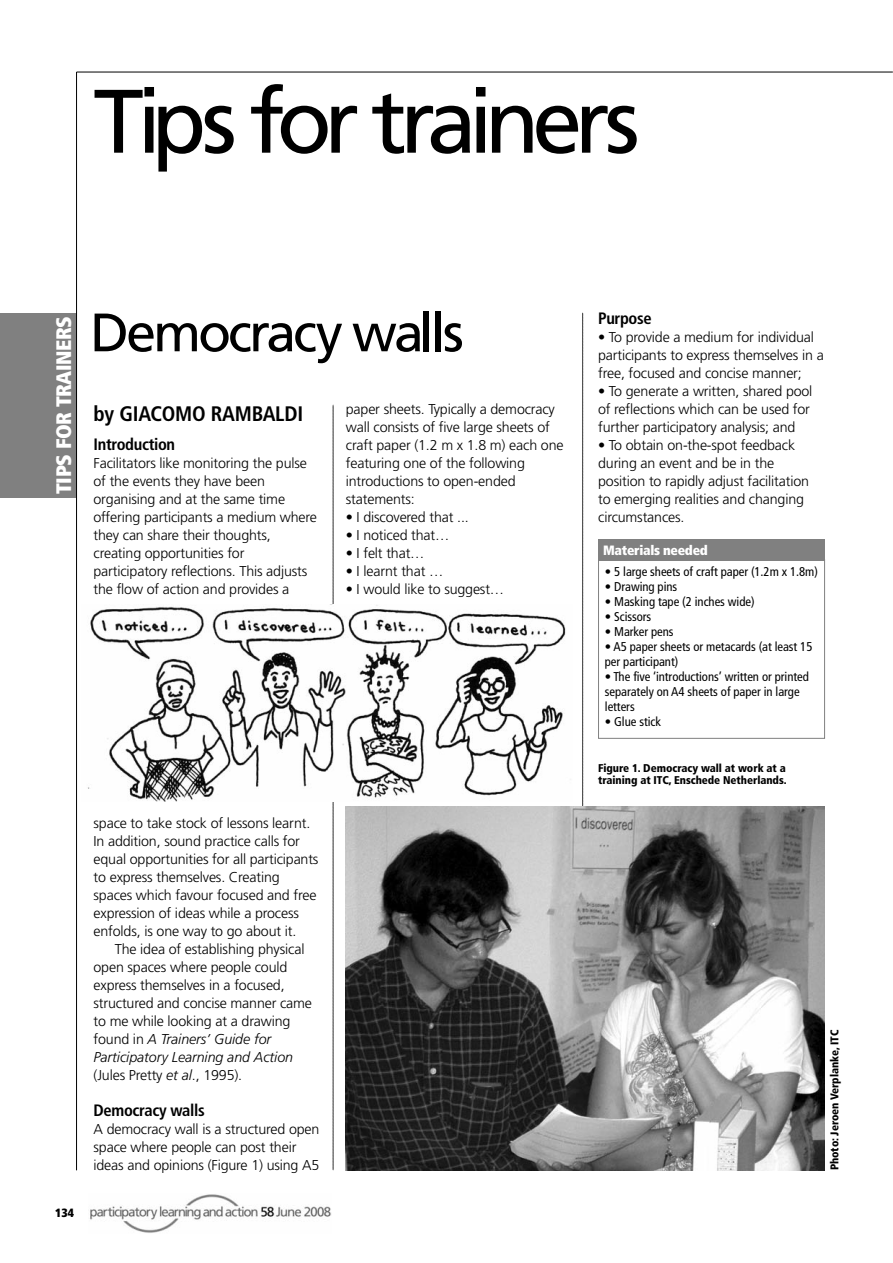
<style>
.page{position:relative;width:893px;height:1263px;background:#fff}
.page>*{position:absolute;margin:0;border:0;box-sizing:border-box;transform-origin:0 0}
.t1{font:90px "Frutiger";letter-spacing:-.085em;color:#000}
.t2{font:54px "Frutiger";letter-spacing:-.055em;color:#000}
.t3{font:700 condensed 21px "Frutiger";letter-spacing:-.01em;color:#000}
.t4{font:900 condensed 21px "Frutiger";letter-spacing:-.02em;color:#fff}
.t5{font:700 condensed 16.5px "Frutiger";letter-spacing:-.02em;color:#000}
.t6{font:300 14.25px/18px "Frutiger";letter-spacing:-.01em;color:#000}
.t7{font:900 condensed 13.5px "Frutiger";letter-spacing:-.02em;color:#fff}
.t8{font:condensed 12.75px/15px "Frutiger";letter-spacing:-.005em;color:#000}
.t9{font:900 condensed 12px "Frutiger";color:#000}
.t10{font:900 condensed 11.25px/12px "Frutiger";letter-spacing:-.005em;color:#000}
.s1{font-style:italic}
</style>
<div class="page">
<div style="left:598px;top:539px;width:227px;height:22px;background:#808080"></div>
<div style="left:598px;top:559px;width:227px;height:180px;border:1px solid #808080"></div>
<hr style="left:77px;top:72px;width:816px;height:1px;background:#000">
<div style="left:0;top:313px;width:76px;height:184px;background:#808080"></div>
<hr style="left:76px;top:72px;width:1px;height:1098px;background:#000">
<img style="left:90px;top:1194px;width:241px;height:39px">
<svg style="left:333px;top:405px;width:1px;height:766px"></svg>
<svg style="left:582px;top:312px;width:2px;height:494px"></svg>
<img style="left:346px;top:806px;width:479px;height:364px">
<img style="left:88px;top:605px;width:478px;height:196px">
<h1 class="t1" style="left:94px;top:85px;width:548px">Tips for trainers</h1>
<h3 class="t4" style="left:55px;top:494px;width:179px;rotate:-90deg">TIPS FOR TRAINERS</h3>
<h2 class="t2" style="left:90px;top:311px;width:375px">Democracy walls</h2>
<h3 class="t3" style="left:94px;top:405px;width:211px">by GIACOMO RAMBALDI</h3>
<p class="t5" style="left:94px;top:438px;width:83px">Introduction</p>
<p class="t6" style="left:94px;top:455px;width:225px">Facilitators like monitoring the pulse of the events they have been organising and at the same time offering participants a medium where they can share their thoughts, creating opportunities for participatory reflections. This adjusts the flow of action and provides a</p>
<p class="t6" style="left:346px;top:401px;width:219px">paper sheets. Typically a democracy wall consists of five large sheets of craft paper (1.2 m x 1.8 m) each one featuring one of the following introductions to open-ended statements:</p>
<p class="t6" style="left:346px;top:509px;width:124px">• I discovered that ...</p>
<p class="t6" style="left:346px;top:527px;width:105px">• I noticed that…</p>
<p class="t6" style="left:346px;top:545px;width:80px">• I felt that…</p>
<p class="t6" style="left:346px;top:563px;width:99px">• I learnt that …</p>
<p class="t6" style="left:346px;top:581px;width:160px">• I would like to suggest…</p>
<p class="t9" style="left:55px;top:1208px;width:20px">134</p>
<p class="t6" style="left:94px;top:815px;width:226px">space to take stock of lessons learnt.<br>In addition, sound practice calls for equal opportunities for all participants to express themselves. Creating spaces which favour focused and free expression of ideas while a process enfolds, is one way to go about it.</p>
<p class="t6" style="left:94px;top:941px;width:220px;text-indent:21px">The idea of establishing physical open spaces where people could express themselves in a focused, structured and concise manner came to me while looking at a drawing found in <span class="s1">A Trainers’ Guide for<br>Participatory Learning and Action </span>(Jules Pretty <span class="s1">et al</span>., 1995).</p>
<p class="t5" style="left:94px;top:1104px;width:113px">Democracy walls</p>
<p class="t6" style="left:94px;top:1121px;width:227px">A democracy wall is a structured open space where people can post their ideas and opinions (Figure 1) using A5</p>
<p class="t5" style="left:598px;top:312px;width:55px">Purpose</p>
<p class="t6" style="left:598px;top:329px;width:227px">• To provide a medium for individual participants to express themselves in a free, focused and concise manner;</p>
<p class="t6" style="left:598px;top:383px;width:216px">• To generate a written, shared pool of reflections which can be used for further participatory analysis; and</p>
<p class="t6" style="left:598px;top:437px;width:212px">• To obtain on-the-spot feedback during an event and be in the position to rapidly adjust facilitation to emerging realities and changing circumstances.</p>
<p class="t7" style="left:603px;top:545px;width:106px">Materials needed</p>
<p class="t8" style="left:605px;top:565px;width:215px">• 5 large sheets of craft paper (1.2m x 1.8m)</p>
<p class="t8" style="left:605px;top:580px;width:74px">• Drawing pins</p>
<p class="t8" style="left:605px;top:595px;width:151px">• Masking tape (2 inches wide)</p>
<p class="t8" style="left:605px;top:610px;width:48px">• Scissors</p>
<p class="t8" style="left:605px;top:625px;width:70px">• Marker pens</p>
<p class="t8" style="left:605px;top:640px;width:209px">• A5 paper sheets or metacards (at least 15 per participant)</p>
<p class="t8" style="left:605px;top:670px;width:205px">• The five ‘introductions’ written or printed separately on A4 sheets of paper in large letters</p>
<p class="t8" style="left:605px;top:715px;width:58px">• Glue stick</p>
<p class="t10" style="left:598px;top:763px;width:190px">Figure 1. Democracy wall at work at a training at ITC, Enschede Netherlands.</p>
<p class="t10" style="left:830px;top:1170px;width:142px;rotate:-90deg">Photo: Jeroen Verplanke, ITC</p>
</div>
